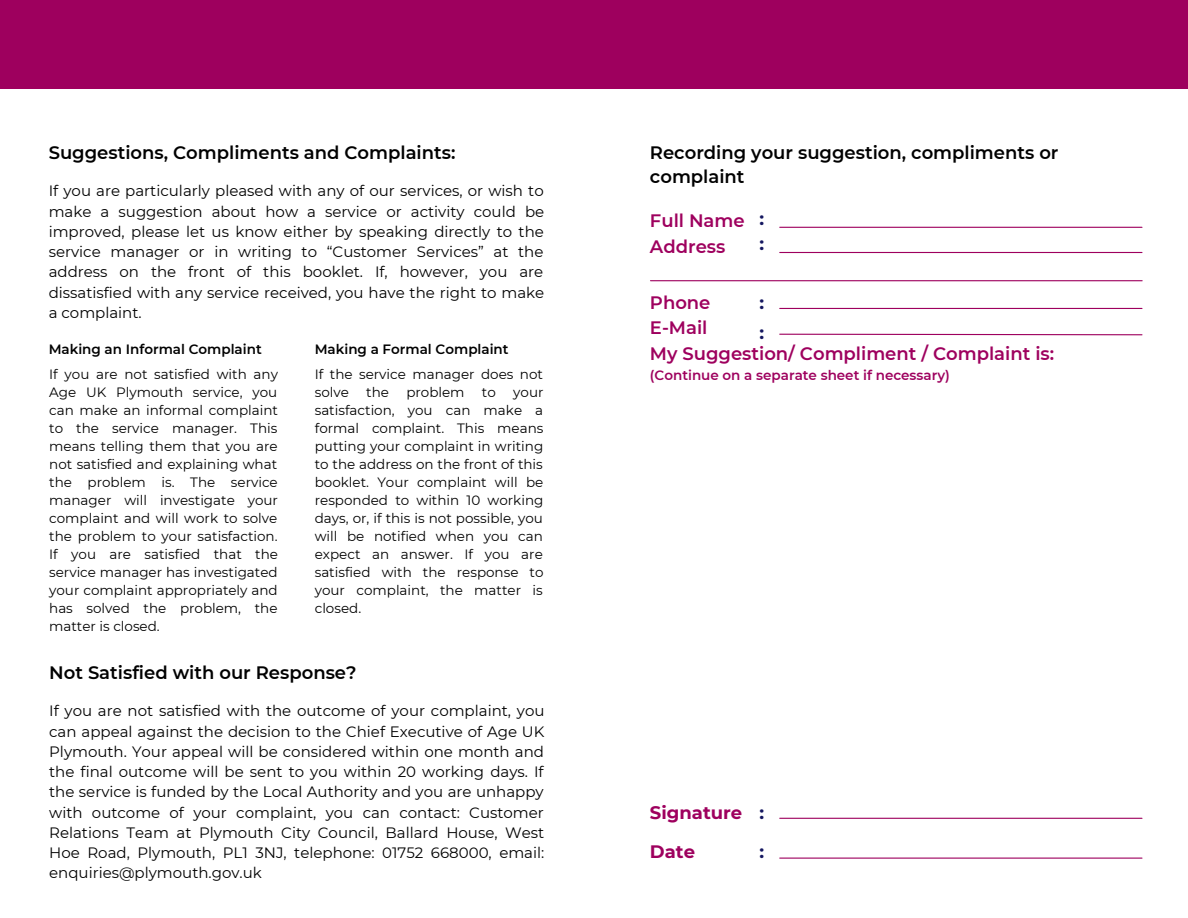
<style>
.page{position:relative;width:1188px;height:918px;background:#fff}
.page>*{position:absolute;margin:0;border:0;box-sizing:border-box;transform-origin:0 0}
.t1{font:600 18px/24.8px "Montserrat";color:#000}
.t2{font:600 18px/25.2px "Montserrat";color:#9e005e}
.t3{font:700 18px/38.7px "Montserrat";color:#9e005e}
.t4{font:700 18px/29.5px "Montserrat";color:#141760}
.t5{font:15px/20.2px "Montserrat";color:#000;text-align:justify}
.t6{font:13.5px/18px "Montserrat";color:#000;text-align:justify}
.t7{font:600 13.5px "Montserrat";color:#000}
.t8{font:600 13.5px "Montserrat";color:#9e005e}
.s1{font-weight:700;color:#141760}
.s2{color:#141760}
</style>
<div class="page">
<div style="left:0;top:0;width:1188px;height:89px;background:#9e005e"></div>
<hr style="left:780px;top:308px;width:362px;height:1px;background:#9e005e">
<hr style="left:780px;top:252px;width:362px;height:1px;background:#9e005e">
<svg style="left:779px;top:333px;width:364px;height:3px"></svg>
<hr style="left:780px;top:227px;width:362px;height:1px;background:#9e005e">
<hr style="left:651px;top:280px;width:491px;height:1px;background:#9e005e">
<hr style="left:780px;top:818px;width:362px;height:1px;background:#9e005e">
<hr style="left:780px;top:858px;width:362px;height:1px;background:#9e005e">
<p class="t1" style="left:49px;top:140px;width:408px">Suggestions, Compliments and Complaints:</p>
<p class="t5" style="left:49px;top:181px;width:497px">If you are particularly pleased with any of our services, or wish to make a suggestion about how a service or activity could be improved, please let us know either by speaking directly to the service manager or in writing to “Customer Services” at the address on the front of this booklet. If, however, you are dissatisfied with any service received, you have the right to make a complaint.</p>
<p class="t7" style="left:49px;top:341px;width:215px">Making an Informal Complaint</p>
<p class="t7" style="left:315px;top:341px;width:195px">Making a Formal Complaint</p>
<p class="t6" style="left:49px;top:366px;width:230px">If you are not satisfied with any Age UK Plymouth service, you can make an informal complaint to the service manager. This means telling them that you are not satisfied and explaining what the problem is. The service manager will investigate your complaint and will work to solve the problem to your satisfaction.<br>If you are satisfied that the service manager has investigated your complaint appropriately and has solved the problem, the matter is closed.</p>
<p class="t6" style="left:315px;top:366px;width:230px">If the service manager does not solve</p>
<p class="t6" style="left:366px;top:384px;width:24px">the</p>
<p class="t6" style="left:406px;top:384px;width:60px">problem</p>
<p class="t6" style="left:482px;top:384px;width:15px">to</p>
<p class="t6" style="left:315px;top:384px;width:230px;text-indent:198px">your satisfaction, you can make a formal complaint. This means putting your complaint in writing to the address on the front of this booklet. Your complaint will be responded to within 10 working days, or, if this is not possible, you will be notified when you can expect an answer. If you are satisfied with the response to your complaint, the matter is closed.</p>
<p class="t1" style="left:49px;top:660px;width:309px">Not Satisfied with our Response?</p>
<p class="t5" style="left:49px;top:701px;width:497px">If you are not satisfied with the outcome of your complaint, you can appeal against the decision to the Chief Executive of Age UK Plymouth. Your appeal will be considered within one month and the final outcome will be sent to you within 20 working days. If the service is funded by the Local Authority and you are unhappy with outcome of your complaint, you can contact: Customer Relations Team at Plymouth City Council, Ballard House, West Hoe Road, Plymouth, PL1 3NJ, telephone: 01752 668000, email: enquiries@plymouth.gov.uk</p>
<p class="t1" style="left:650px;top:140px;width:410px">Recording your suggestion, compliments or complaint</p>
<p class="t2" style="left:650px;top:208px;width:116px">Full Name <span class="s1">:</span></p>
<p class="t2" style="left:650px;top:233px;width:77px">Address</p>
<p class="t2" style="left:650px;top:290px;width:62px">Phone<br>E-Mail</p>
<p class="t4" style="left:760px;top:229px;width:6px">:</p>
<p class="t4" style="left:760px;top:288px;width:6px">: :</p>
<p class="t2" style="left:650px;top:341px;width:406px">My Suggestion/ Compliment / Complaint is:</p>
<p class="t8" style="left:650px;top:367px;width:301px">(Continue on a separate sheet if necessary)</p>
<p class="t3" style="left:650px;top:793px;width:116px">Signature <span class="s2">:<br></span>Date</p>
<p class="t4" style="left:760px;top:836px;width:6px">:</p>
</div>
